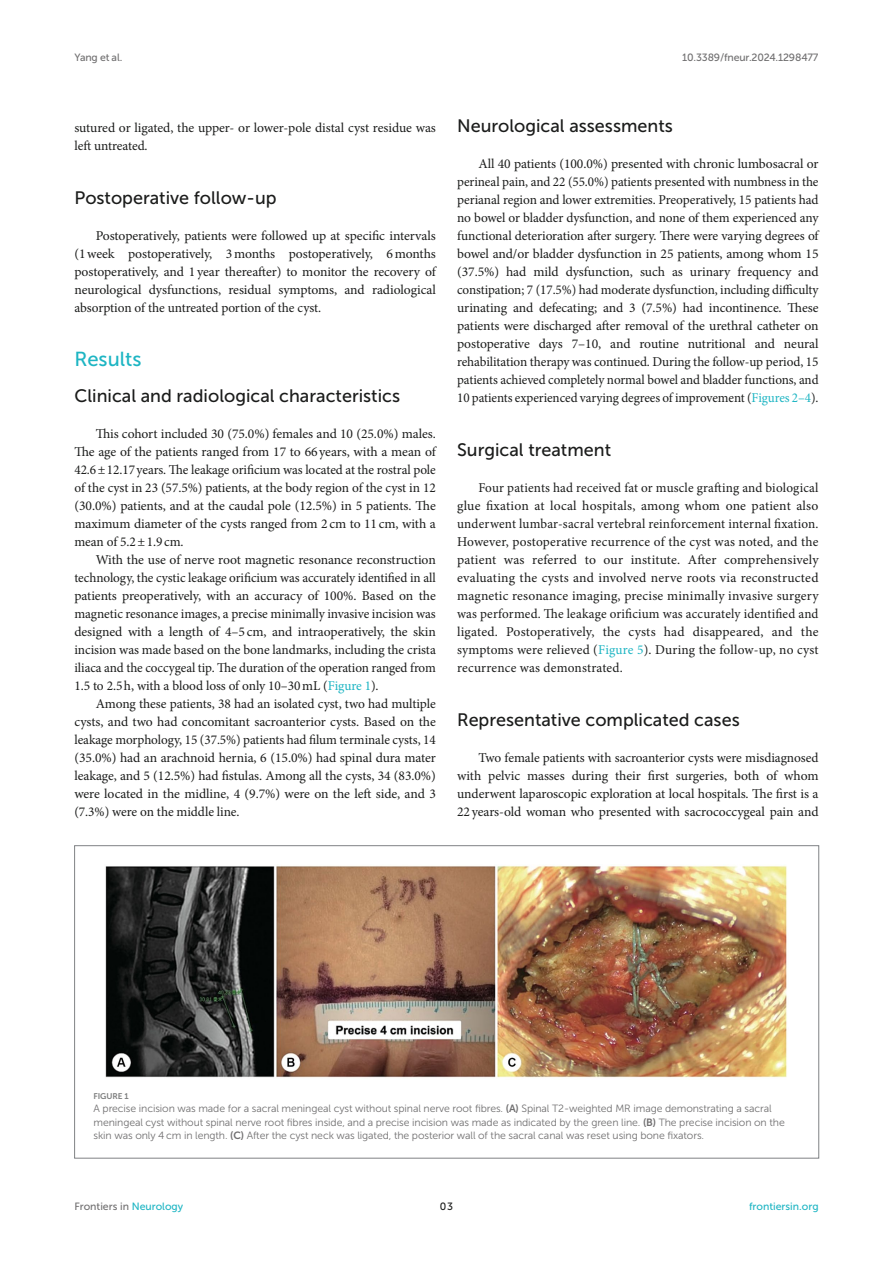
<style>
.page{position:relative;width:893px;height:1263px;background:#fff}
.page>*{position:absolute;margin:0;border:0;box-sizing:border-box;transform-origin:0 0}
.HEAD_1{font:20.25px "Museo Sans 500";color:#1db5c3}
.HEAD_2{font:18px "Museo Sans 500";color:#1b1c1b}
.HEAD_2_after_HEAD_1{font:18px "Museo Sans 500";color:#1b1c1b}
.TEXT_FLUSH{font:13.5px/18px "Minion Pro";letter-spacing:-.005em;color:#1b1c1b;text-align:justify}
.TEXT{font:13.5px/18px "Minion Pro";letter-spacing:-.005em;color:#1b1c1b;text-align:justify}
.FIG_LEG{font:10.5px/13.5px "Museo Sans 300";letter-spacing:-.01em;color:#706f70}
.t1{font:10.5px "Museo Sans 500";letter-spacing:-.015em;color:#706f70}
.t2{font:10.5px "Museo Sans 500";color:#1db5c3}
.t3{font:10.5px "Museo Sans 500";color:#1b1c1b}
.FIG_HD{font:8.25px "Museo Sans 700";letter-spacing:-.01em;color:#7e7f7f}
.s1{color:#1db5c3}
.s2{font-family:"Museo Sans 700"}
</style>
<div class="page">
<img style="left:105px;top:865px;width:682px;height:213px">
<p class="t1" style="left:74px;top:51px;width:49px">Yang et al.</p>
<p class="t1" style="left:682px;top:51px;width:138px">10.3389/fneur.2024.1298477</p>
<p class="TEXT" style="left:74px;top:119px;width:363px">sutured or ligated, the upper- or lower-pole distal cyst residue was left untreated.</p>
<p class="HEAD_2" style="left:74px;top:188px;width:204px">Postoperative follow-up</p>
<p class="TEXT_FLUSH" style="left:74px;top:227px;width:363px;text-indent:21px">Postoperatively, patients were followed up at specific intervals (1week postoperatively, 3months postoperatively, 6months postoperatively, and 1year thereafter) to monitor the recovery of neurological dysfunctions, residual symptoms, and radiological absorption of the untreated portion of the cyst.</p>
<p class="HEAD_1" style="left:74px;top:348px;width:69px">Results</p>
<p class="HEAD_2_after_HEAD_1" style="left:74px;top:386px;width:327px">Clinical and radiological characteristics</p>
<p class="TEXT_FLUSH" style="left:74px;top:425px;width:363px;text-indent:21px">This cohort included 30 (75.0%) females and 10 (25.0%) males.<br>The age of the patients ranged from 17 to 66years, with a mean of 42.6±12.17years. The leakage orificium was located at the rostral pole of the cyst in 23 (57.5%) patients, at the body region of the cyst in 12 (30.0%) patients, and at the caudal pole (12.5%) in 5 patients. The maximum diameter of the cysts ranged from 2cm to 11cm, with a mean of 5.2±1.9cm.</p>
<p class="TEXT" style="left:74px;top:551px;width:363px;text-indent:21px">With the use of nerve root magnetic resonance reconstruction technology, the cystic leakage orificium was accurately identified in all patients preoperatively, with an accuracy of 100%. Based on the magnetic resonance images, a precise minimally invasive incision was designed with a length of 4–5cm, and intraoperatively, the skin incision was made based on the bone landmarks, including the crista iliaca and the coccygeal tip. The duration of the operation ranged from 1.5 to 2.5h, with a blood loss of only 10–30mL (<span class="s1">Figure 1</span>).</p>
<p class="TEXT" style="left:74px;top:695px;width:363px;text-indent:21px">Among these patients, 38 had an isolated cyst, two had multiple cysts, and two had concomitant sacroanterior cysts. Based on the leakage morphology, 15 (37.5%) patients had filum terminale cysts, 14 (35.0%) had an arachnoid hernia, 6 (15.0%) had spinal dura mater leakage, and 5 (12.5%) had fistulas. Among all the cysts, 34 (83.0%) were located in the midline, 4 (9.7%) were on the left side, and 3 (7.3%) were on the middle line.</p>
<p class="HEAD_2" style="left:457px;top:116px;width:217px">Neurological assessments</p>
<p class="TEXT_FLUSH" style="left:457px;top:155px;width:363px;text-indent:21px">All 40 patients (100.0%) presented with chronic lumbosacral or perineal pain, and 22 (55.0%) patients presented with numbness in the perianal region and lower extremities. Preoperatively, 15 patients had no bowel or bladder dysfunction, and none of them experienced any functional deterioration after surgery. There were varying degrees of bowel and/or bladder dysfunction in 25 patients, among whom 15 (37.5%) had mild dysfunction, such as urinary frequency and constipation; 7 (17.5%) had moderate dysfunction, including difficulty urinating and defecating; and 3 (7.5%) had incontinence. These patients were discharged after removal of the urethral catheter on postoperative days 7–10, and routine nutritional and neural rehabilitation therapy was continued. During the follow-up period, 15 patients achieved completely normal bowel and bladder functions, and 10 patients experienced varying degrees of improvement (<span class="s1">Figures 2–4</span>).</p>
<p class="HEAD_2" style="left:457px;top:440px;width:156px">Surgical treatment</p>
<p class="TEXT_FLUSH" style="left:457px;top:479px;width:363px;text-indent:21px">Four patients had received fat or muscle grafting and biological glue fixation at local hospitals, among whom one patient also underwent lumbar-sacral vertebral reinforcement internal fixation.<br>However, postoperative recurrence of the cyst was noted, and the patient was referred to our institute. After comprehensively evaluating the cysts and involved nerve roots via reconstructed magnetic resonance imaging, precise minimally invasive surgery was performed. The leakage orificium was accurately identified and ligated. Postoperatively, the cysts had disappeared, and the symptoms were relieved (<span class="s1">Figure 5</span>). During the follow-up, no cyst recurrence was demonstrated.</p>
<p class="HEAD_2" style="left:457px;top:710px;width:284px">Representative complicated cases</p>
<p class="TEXT_FLUSH" style="left:457px;top:749px;width:363px;text-indent:21px">Two female patients with sacroanterior cysts were misdiagnosed with pelvic masses during their first surgeries, both of whom underwent laparoscopic exploration at local hospitals. The first is a 22years-old woman who presented with sacrococcygeal pain and</p>
<p class="FIG_HD" style="left:94px;top:1091px;width:37px">FIGURE 1</p>
<p class="FIG_LEG" style="left:94px;top:1102px;width:693px">A precise incision was made for a sacral meningeal cyst without spinal nerve root fibres. <span class="s2">(A)</span> Spinal T2-weighted MR image demonstrating a sacral meningeal cyst without spinal nerve root fibres inside, and a precise incision was made as indicated by the green line. <span class="s2">(B)</span> The precise incision on the skin was only 4 cm in length. <span class="s2">(C)</span> After the cyst neck was ligated, the posterior wall of the sacral canal was reset using bone fixators.</p>
<p class="t1" style="left:74px;top:1200px;width:110px">Frontiers in <span class="s1">Neurology</span></p>
<p class="t3" style="left:440px;top:1200px;width:15px">03</p>
<p class="t2" style="left:749px;top:1200px;width:71px">frontiersin.org</p>
</div>
